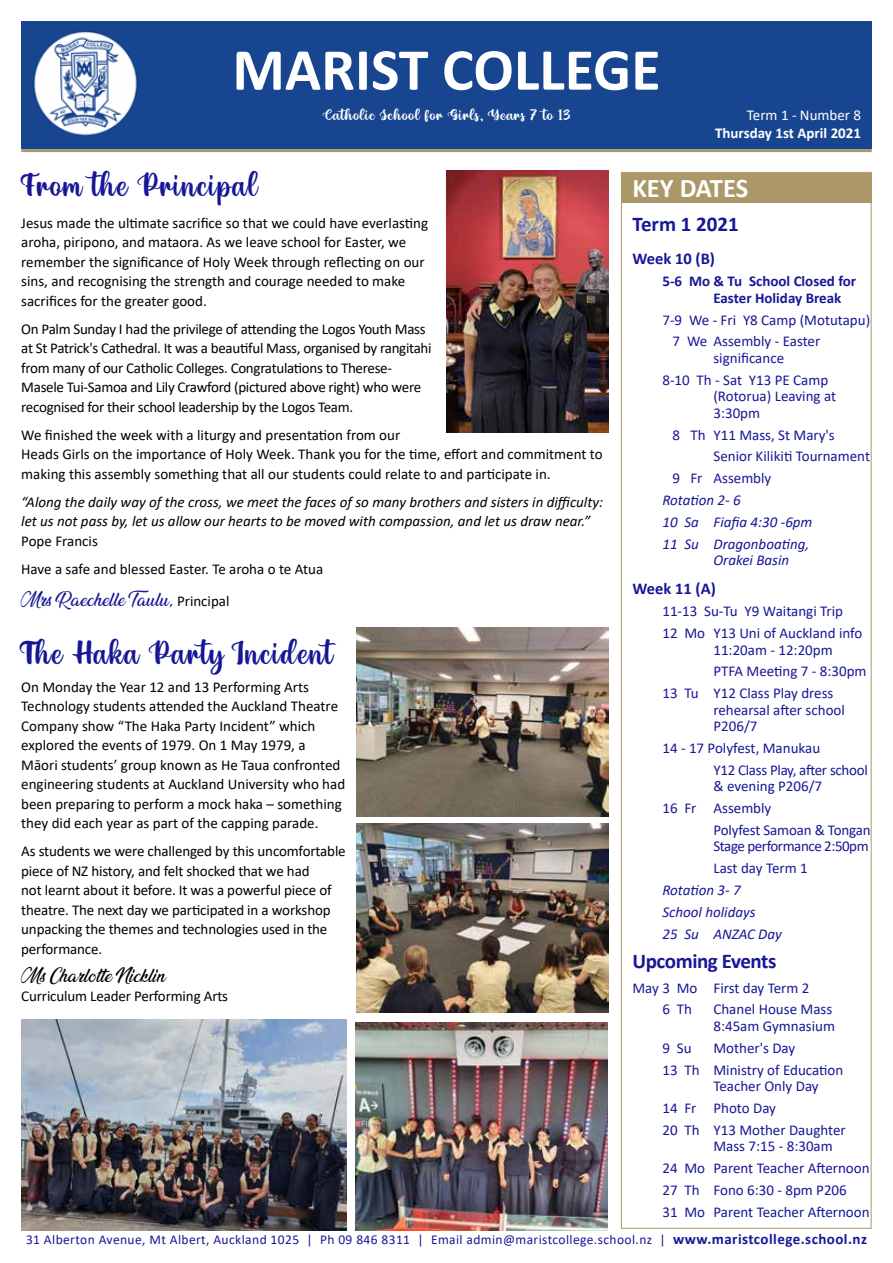
<style>
.page{position:relative;width:893px;height:1263px;background:#fff}
.page>*{position:absolute;margin:0;border:0;box-sizing:border-box;transform-origin:0 0}
.t1{font:700 60px "Calibri";color:#fff}
.t2{font:36px "Hello Valentica";letter-spacing:.03em;color:#171796}
.t3{font:700 27px "Calibri";letter-spacing:-.005em;color:#fff}
.t4{font:700 21px "Calibri";letter-spacing:-.02em;color:#171796}
.t5{font:700 21px "Calibri";color:#171796}
.t6{font:16.5px "Hello Valentica";letter-spacing:.03em;color:#fff;scale:1.1 1}
.t7{font:16.5px "Ananda";color:#171796}
.t8{font:700 16.5px "Calibri";color:#171796}
.t9{font:16.5px "Ananda";color:#000}
.t10{font:15px/19.5px "Calibri";letter-spacing:-.01em;color:#000}
.t11{font:15px/21.8px "Calibri";color:#171796}
.t12{font:italic 15px/19.5px "Calibri";color:#000}
.t13{font:italic 15px/21.8px "Calibri";color:#171796}
.t14{font:15px/21.8px "Calibri";letter-spacing:-.02em;color:#171796}
.t15{font:15px/16.5px "Calibri";letter-spacing:-.03em;color:#171796}
.t16{font:700 15px/16.5px "Calibri";color:#171796}
.t17{font:700 15px "Calibri";color:#fff}
.t18{font:15px "Calibri";color:#fff}
.t19{font:13.5px "Calibri";letter-spacing:.03em;color:#171796}
.s1{font-family:"Athletic Script"}
.s2{font-family:"Calibri";font-size:15px;color:#000}
.s3{font-weight:700;font-size:15px}
</style>
<div class="page">
<img style="left:21px;top:21px;width:851px;height:128px">
<hr style="left:21px;top:149px;width:851px;height:3px;background:#ab9767">
<div style="left:621px;top:173px;width:251px;height:30px;background:#ab9767"></div>
<img style="left:356px;top:627px;width:252px;height:189px">
<img style="left:356px;top:824px;width:252px;height:189px">
<img style="left:21px;top:1019px;width:325px;height:212px">
<img style="left:356px;top:1022px;width:252px;height:209px">
<img style="left:446px;top:171px;width:162px;height:261px">
<h1 class="t1" style="left:232px;top:27px;width:430px">MARIST COLLEGE</h1>
<p class="t6" style="left:322px;top:108px;width:227px">Catholic School for Girls, Years 7 to 13</p>
<p class="t18" style="left:747px;top:104px;width:116px">Term 1 - Number 8</p>
<p class="t17" style="left:715px;top:122px;width:148px">Thursday 1st April 2021</p>
<h2 class="t2" style="left:21px;top:170px;width:237px">From the Principal</h2>
<p class="t10" style="left:21px;top:213px;width:408px">Jesus made the ultimate sacrifice so that we could have everlasting aroha, piripono, and mataora. As we leave school for Easter, we remember the significance of Holy Week through reflecting on our sins, and recognising the strength and courage needed to make sacrifices for the greater good.</p>
<p class="t10" style="left:21px;top:319px;width:412px">On Palm Sunday I had the privilege of attending the Logos Youth Mass at St Patrick's Cathedral. It was a beautiful Mass, organised by rangitahi from many of our Catholic Colleges. Congratulations to Therese-Masele Tui-Samoa and Lily Crawford (pictured above right) who were recognised for their school leadership by the Logos Team.</p>
<p class="t10" style="left:21px;top:425px;width:583px">We finished the week with a liturgy and presentation from our<br>Heads Girls on the importance of Holy Week. Thank you for the time, effort and commitment to making this assembly something that all our students could relate to and participate in.</p>
<p class="t12" style="left:21px;top:491px;width:583px">“Along the daily way of the cross, we meet the faces of so many brothers and sisters in difficulty: let us not pass by, let us allow our hearts to be moved with compassion, and let us draw near.”</p>
<p class="t10" style="left:21px;top:526px;width:303px;line-height:28px">Pope Francis<br>Have a safe and blessed Easter. Te aroha o te Atua</p>
<p class="t7" style="left:21px;top:591px;width:210px">Mrs Raechelle Taulu<span class="s1">,</span> <span class="s2">Principal</span></p>
<h2 class="t2" style="left:21px;top:637px;width:312px">The Haka Party Incident</h2>
<p class="t10" style="left:21px;top:676px;width:325px">On Monday the Year 12 and 13 Performing Arts Technology students attended the Auckland Theatre Company show “The Haka Party Incident” which explored the events of 1979. On 1 May 1979, a Māori students’ group known as He Taua confronted engineering students at Auckland University who had been preparing to perform a mock haka – something they did each year as part of the capping parade.</p>
<p class="t10" style="left:21px;top:841px;width:326px">As students we were challenged by this uncomfortable piece of NZ history, and felt shocked that we had<br>not learnt about it before. It was a powerful piece of theatre. The next day we participated in a workshop unpacking the themes and technologies used in the performance.</p>
<p class="t9" style="left:21px;top:966px;width:146px">Ms Charlotte Nicklin</p>
<p class="t10" style="left:21px;top:986px;width:208px">Curriculum Leader Performing Arts</p>
<h3 class="t3" style="left:632px;top:169px;width:118px">KEY DATES</h3>
<h3 class="t5" style="left:632px;top:209px;width:108px">Term 1 2021</h3>
<p class="t8" style="left:632px;top:247px;width:84px">Week 10 (B)</p>
<p class="t16" style="left:713px;top:273px;width:144px;text-indent:-51px">5-6 Mo &amp; Tu School Closed for<br>Easter Holiday Break</p>
<p class="t11" style="left:673px;top:308px;width:199px;text-indent:-10px">7-9 We - Fri Y8 Camp (Motutapu)<br>7 We Assembly - Easter</p>
<p class="t11" style="left:662px;top:347px;width:167px;text-align:center">significance<br>8-10 Th - Sat Y13 PE Camp</p>
<p class="t11" style="left:713px;top:388px;width:124px;line-height:16.5px">(Rotorua) Leaving at<br>3:30pm</p>
<p class="t11" style="left:673px;top:423px;width:164px">8 Th Y11 Mass, St Mary's</p>
<p class="t11" style="left:713px;top:445px;width:158px">Senior Kilikiti Tournament</p>
<p class="t11" style="left:673px;top:467px;width:100px">9 Fr Assembly</p>
<p class="t13" style="left:662px;top:488px;width:152px">Rotation 2- 6<br>10 Sa Fiafia 4:30 -6pm<br>11 Su Dragonboating,</p>
<p class="t13" style="left:713px;top:549px;width:77px">Orakei Basin</p>
<p class="t8" style="left:632px;top:577px;width:85px">Week 11 (A)</p>
<p class="t11" style="left:662px;top:600px;width:202px">11-13 Su-Tu Y9 Waitangi Trip<br>12 Mo Y13 Uni of Auckland info</p>
<p class="t11" style="left:713px;top:638px;width:121px">11:20am - 12:20pm</p>
<p class="t11" style="left:713px;top:660px;width:155px">PTFA Meeting 7 - 8:30pm</p>
<p class="t11" style="left:662px;top:682px;width:173px">13 Tu Y12 Class Play dress</p>
<p class="t11" style="left:713px;top:701px;width:133px;line-height:16.5px">rehearsal after school<br>P206/7</p>
<p class="t14" style="left:713px;top:737px;width:156px;text-indent:-51px">14 - 17 Polyfest, Manukau<br>Y12 Class Play, after school</p>
<p class="t11" style="left:662px;top:775px;width:161px;text-indent:51px">&amp; evening P206/7<br>16 Fr Assembly</p>
<p class="t15" style="left:713px;top:821px;width:159px">Polyfest Samoan &amp; Tongan<br>Stage performance 2:50pm</p>
<p class="t11" style="left:713px;top:857px;width:96px">Last day Term 1</p>
<p class="t13" style="left:662px;top:878px;width:121px">Rotation 3- 7<br>School holidays<br>25 Su ANZAC Day</p>
<h3 class="t4" style="left:632px;top:946px;width:146px">Upcoming Events</h3>
<p class="t11" style="left:662px;top:976px;width:149px;text-indent:-30px">May 3 Mo First day Term 2<br>6 Th</p>
<p class="t11" style="left:713px;top:1001px;width:123px;line-height:16.5px">Chanel House Mass<br>8:45am Gymnasium</p>
<p class="t11" style="left:662px;top:1036px;width:182px;text-align:center">Mother's Day<br>13 Th Ministry of Education</p>
<p class="t11" style="left:662px;top:1075px;width:185px;text-indent:51px">Teacher Only Day<br>14 Fr Photo Day<br>20 Th Y13 Mother Daughter</p>
<p class="t11" style="left:662px;top:1135px;width:209px;text-indent:51px">Mass 7:15 - 8:30am<br>24 Mo Parent Teacher Afternoon<br>27 Th Fono 6:30 - 8pm P206<br>31 Mo Parent Teacher Afternoon</p>
<p class="t11" style="left:662px;top:1036px;width:31px">9 Su</p>
<p class="t19" style="left:26px;top:1230px;width:842px">31 Alberton Avenue, Mt Albert, Auckland 1025 | Ph 09 846 8311 | Email admin@maristcollege.school.nz | <span class="s3">www.maristcollege.school.nz</span></p>
</div>
